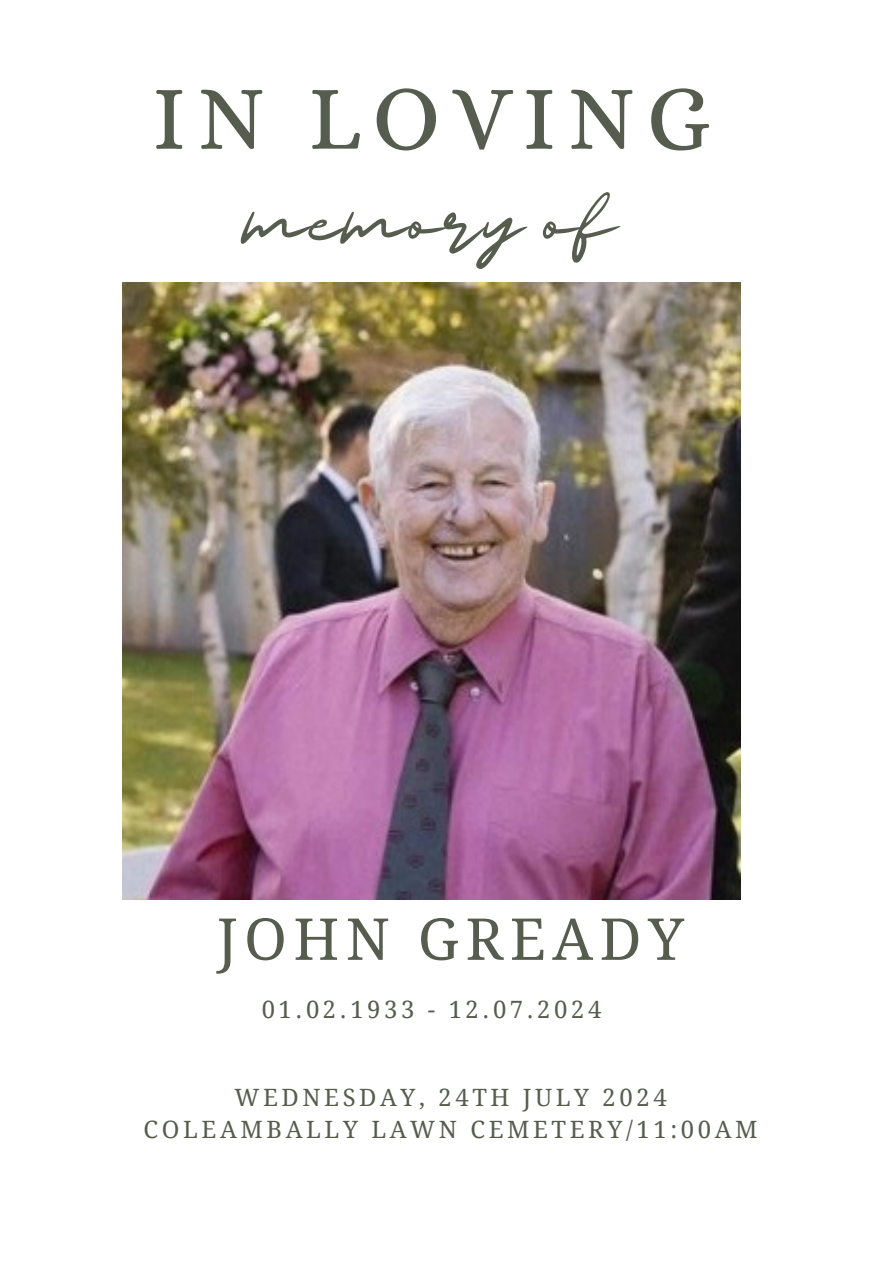
<style>
.page{position:relative;width:894px;height:1264px;background:#fff}
.page>*{position:absolute;margin:0;border:0;box-sizing:border-box;transform-origin:0 0}
.t1{font:92.55px "Alice";letter-spacing:.12em;color:#565d4f}
.t2{font:70.65px "Majesty Yandi Designs";color:#565d4f}
.t3{font:57.75px "Droid Serif";letter-spacing:.11em;color:#565d4f}
.t4{font:23.85px "Droid Serif";letter-spacing:.15em;color:#565d4f}
</style>
<div class="page">
<img style="left:122px;top:282px;width:618px;height:617px">
<p class="t1" style="left:152px;top:64px;width:559px">IN LOVING</p>
<p class="t2" style="left:245px;top:188px;width:374px">memory of</p>
<h3 class="t3" style="left:217px;top:906px;width:468px">JOHN GREADY</h3>
<p class="t4" style="left:261px;top:995px;width:341px">01.02.1933 - 12.07.2024</p>
<h1 class="t4" style="left:234px;top:1084px;width:433px">WEDNESDAY, 24TH JULY 2024</h1>
<h2 class="t4" style="left:143px;top:1115px;width:615px">COLEAMBALLY LAWN CEMETERY/11:00AM</h2>
</div>
